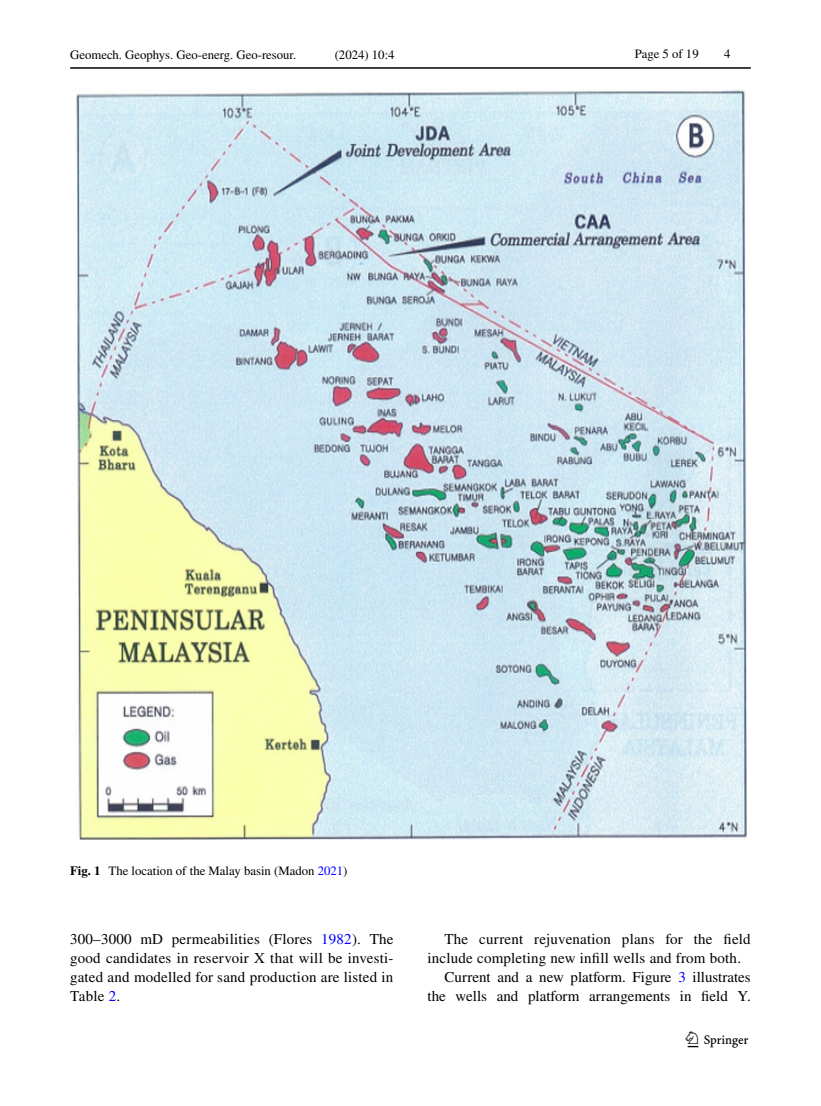
<style>
.page{position:relative;width:821px;height:1106px;background:#fff}
.page>*{position:absolute;margin:0;border:0;box-sizing:border-box;transform-origin:0 0}
.t1{font:22.5px "Springnew Regular 3";color:#000}
.t2{font:15px/18.8px "STIX";letter-spacing:.015em;color:#000;text-align:justify}
.t3{font:12.75px "STIX";color:#000}
.s1{font-weight:700}
.s2{color:#00f}
</style>
<div class="page">
<hr style="left:70px;top:67px;width:680px;height:2px;background:#000">
<img style="left:76px;top:90px;width:670px;height:749px">
<p class="t3" style="left:70px;top:46px;width:228px">Geomech. Geophys. Geo-energ. Geo-resour.</p>
<p class="t3" style="left:335px;top:46px;width:61px">(2024) 10:4</p>
<p class="t3" style="left:635px;top:45px;width:65px">Page 5 of 19</p>
<p class="t3" style="left:724px;top:45px;width:8px">4</p>
<p class="t3" style="left:70px;top:861px;width:279px"><span class="s1">Fig. 1</span> The location of the Malay basin (Madon <span class="s2">2021</span>)</p>
<p class="t2" style="left:70px;top:930px;width:325px">300–3000 mD permeabilities (Flores <span class="s2">1982</span>). The good candidates in reservoir X that will be investi&shy;gated and modelled for sand production are listed in Table <span class="s2">2</span>.</p>
<p class="t2" style="left:444px;top:930px;width:308px">The current rejuvenation plans for the field</p>
<p class="t2" style="left:427px;top:949px;width:315px">include completing new infill wells and from both.</p>
<p class="t2" style="left:444px;top:968px;width:308px">Current and a new platform. Figure <span class="s2">3</span> illustrates</p>
<p class="t2" style="left:427px;top:987px;width:325px">the wells and platform arrangements in field Y.</p>
<h1 class="t1" style="left:687px;top:1031px;width:62px">1 3</h1>
</div>
